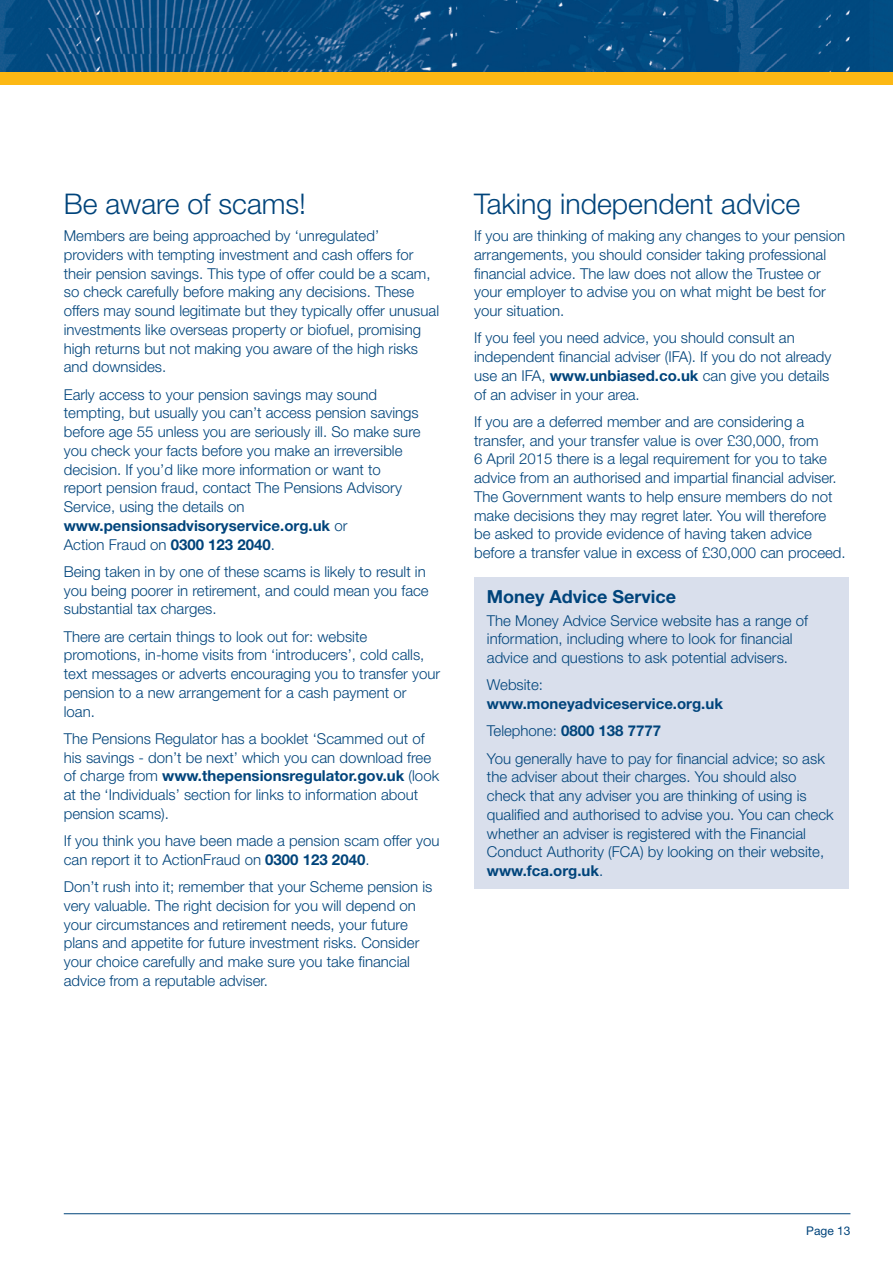
<style>
.page{position:relative;width:893px;height:1263px;background:#fff}
.page>*{position:absolute;margin:0;border:0;box-sizing:border-box;transform-origin:0 0}
.t1{font:300 28.5px "Helvetica Neue LT Std";color:#00447b}
.t2{font:700 18px "Helvetica Neue LT Std";color:#00447b}
.t3{font:300 15px/18.8px "Helvetica Neue LT Std";color:#00447b}
.t4{font:12px "Helvetica Neue LT Std";color:#00447b}
.s1{font-weight:700}
</style>
<div class="page">
<img style="left:0;top:0;width:893px;height:72px">
<div style="left:0;top:72px;width:893px;height:13px;background:#fcb814"></div>
<hr style="left:64px;top:1213px;width:786px;height:1px;background:#00447b">
<div style="left:474px;top:577px;width:375px;height:312px;background:#d9dfec"></div>
<h1 class="t1" style="left:64px;top:186px;width:244px">Be aware of scams!</h1>
<p class="t3" style="left:64px;top:226px;width:377px">Members are being approached by ‘unregulated’ providers with tempting investment and cash offers for their pension savings. This type of offer could be a scam, so check carefully before making any decisions. These offers may sound legitimate but they typically offer unusual investments like overseas property or biofuel, promising high returns but not making you aware of the high risks and downsides.</p>
<p class="t3" style="left:64px;top:385px;width:358px">Early access to your pension savings may sound tempting, but usually you can’t access pension savings before age 55 unless you are seriously ill. So make sure you check your facts before you make an irreversible decision. If you’d like more information or want to report pension fraud, contact The Pensions Advisory Service, using the details on <span class="s1">www.pensionsadvisoryservice.org.uk</span> or<br>Action Fraud on <span class="s1">0300 123 2040</span>.</p>
<p class="t3" style="left:64px;top:562px;width:366px">Being taken in by one of these scams is likely to result in you being poorer in retirement, and could mean you face substantial tax charges.</p>
<p class="t3" style="left:64px;top:627px;width:378px">There are certain things to look out for: website promotions, in-home visits from ‘introducers’, cold calls, text messages or adverts encouraging you to transfer your pension to a new arrangement for a cash payment or loan.</p>
<p class="t3" style="left:64px;top:729px;width:377px">The Pensions Regulator has a booklet ‘Scammed out of his savings - don’t be next’ which you can download free of charge from <span class="s1">www.thepensionsregulator.gov.uk</span> (look at the ‘Individuals’ section for links to information about pension scams).</p>
<p class="t3" style="left:64px;top:831px;width:377px">If you think you have been made a pension scam offer you can report it to ActionFraud on <span class="s1">0300 123 2040</span>.</p>
<p class="t3" style="left:64px;top:877px;width:370px">Don’t rush into it; remember that your Scheme pension is very valuable. The right decision for you will depend on your circumstances and retirement needs, your future plans and appetite for future investment risks. Consider your choice carefully and make sure you take financial advice from a reputable adviser.</p>
<h1 class="t1" style="left:474px;top:186px;width:328px">Taking independent advice</h1>
<p class="t3" style="left:474px;top:226px;width:372px">If you are thinking of making any changes to your pension arrangements, you should consider taking professional financial advice. The law does not allow the Trustee or your employer to advise you on what might be best for your situation.</p>
<p class="t3" style="left:474px;top:328px;width:359px">If you feel you need advice, you should consult an independent financial adviser (IFA). If you do not already use an IFA, <span class="s1">www.unbiased.co.uk</span> can give you details of an adviser in your area.</p>
<p class="t3" style="left:474px;top:412px;width:373px">If you are a deferred member and are considering a transfer, and your transfer value is over £30,000, from<br>6 April 2015 there is a legal requirement for you to take advice from an authorised and impartial financial adviser.<br>The Government wants to help ensure members do not make decisions they may regret later. You will therefore be asked to provide evidence of having taken advice before a transfer value in excess of £30,000 can proceed.</p>
<p class="t2" style="left:487px;top:585px;width:191px">Money Advice Service</p>
<p class="t3" style="left:487px;top:610px;width:323px">The Money Advice Service website has a range of information, including where to look for financial advice and questions to ask potential advisers.</p>
<p class="t3" style="left:487px;top:675px;width:58px">Website:</p>
<p class="t3" style="left:487px;top:690px;width:339px;line-height:27.3px"><span class="s1">www.moneyadviceservice.org.uk<br></span>Telephone: <span class="s1">0800 138 7777<br></span>You generally have to pay for financial advice; so ask</p>
<p class="t3" style="left:487px;top:767px;width:348px">the adviser about their charges. You should also check that any adviser you are thinking of using is qualified and authorised to advise you. You can check whether an adviser is registered with the Financial Conduct Authority (FCA) by looking on their website, <span class="s1">www.fca.org.uk</span>.</p>
<p class="t4" style="left:806px;top:1224px;width:46px">Page 13</p>
</div>
